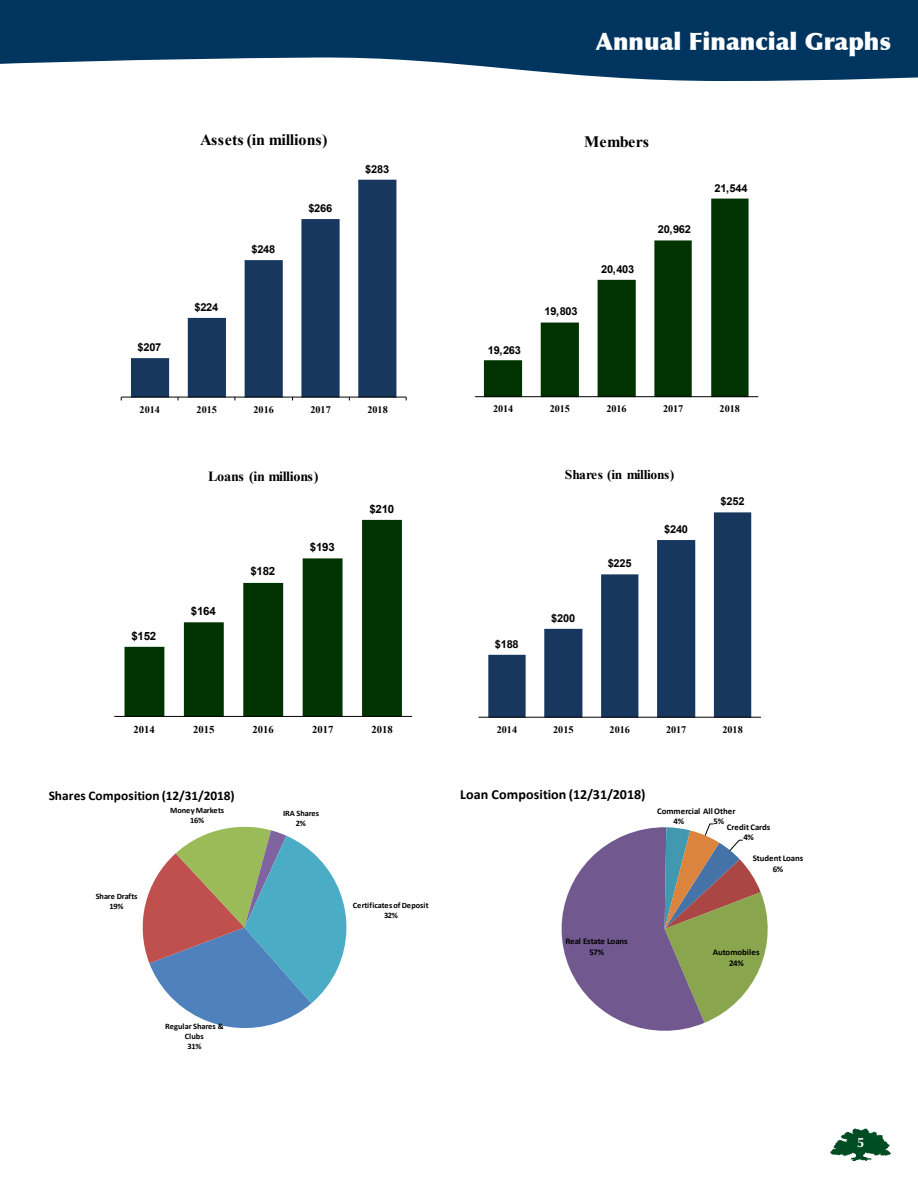
<style>
.page{position:relative;width:918px;height:1188px;background:#fff}
.page>*{position:absolute;margin:0;border:0;box-sizing:border-box;transform-origin:0 0}
.t1{font:900 24px "Optima";color:#fff}
.t2{font:700 15.9px "Times New Roman";letter-spacing:-.015em;color:#000}
.t3{font:700 13.95px "Calibri";letter-spacing:.005em;color:#000}
.t4{font:700 13.95px "Times New Roman";letter-spacing:-.03em;color:#000}
.t5{font:700 13.5px "Optima";color:#fff}
.t6{font:700 13.35px "Times New Roman";letter-spacing:-.03em;color:#000}
.t7{font:700 13.2px "Calibri";letter-spacing:.005em;color:#000}
.t8{font:700 11.4px "Arial";letter-spacing:-.02em;color:#000}
.t9{font:700 10.95px "Arial";letter-spacing:-.02em;color:#000}
.t10{font:700 10.5px "Times New Roman";color:#000}
.t11{font:700 10.05px "Times New Roman";color:#000}
.t12{font:700 8.7px/10.5px "Calibri";letter-spacing:-.005em;color:#000;text-align:center}
.t13{font:700 8.25px/9.9px "Calibri";letter-spacing:-.005em;color:#000;text-align:center}
</style>
<div class="page">
<svg style="left:1px;top:0;width:917px;height:81px;fill:#003560"></svg>
<svg style="left:0;top:0;width:1px;height:64px"></svg>
<img style="left:830px;top:1129px;width:61px;height:31px">
<svg style="left:488px;top:512px;width:263px;height:205px"></svg>
<hr style="left:479px;top:717px;width:282px;height:1px;background:#000">
<svg style="left:125px;top:520px;width:277px;height:196px"></svg>
<hr style="left:114px;top:716px;width:298px;height:1px;background:#000">
<svg style="left:131px;top:180px;width:265px;height:217px"></svg>
<hr style="left:121px;top:397px;width:285px;height:1px;background:#000">
<svg style="left:484px;top:199px;width:265px;height:197px"></svg>
<hr style="left:475px;top:396px;width:283px;height:1px;background:#000">
<svg style="left:561px;top:823px;width:207px;height:208px"></svg>
<svg style="left:142px;top:826px;width:205px;height:202px"></svg>
<p class="t9" style="left:138px;top:339px;width:25px">$207</p>
<p class="t2" style="left:200px;top:129px;width:129px">Assets (in millions)</p>
<p class="t9" style="left:194px;top:299px;width:25px">$224</p>
<p class="t9" style="left:251px;top:242px;width:25px">$248</p>
<p class="t9" style="left:308px;top:200px;width:25px">$266</p>
<p class="t9" style="left:365px;top:161px;width:25px">$283</p>
<p class="t11" style="left:140px;top:402px;width:22px">2014</p>
<p class="t11" style="left:197px;top:402px;width:22px">2015</p>
<p class="t11" style="left:254px;top:402px;width:22px">2016</p>
<p class="t11" style="left:310px;top:402px;width:22px">2017</p>
<p class="t11" style="left:367px;top:402px;width:22px">2018</p>
<p class="t8" style="left:131px;top:628px;width:27px">$152</p>
<p class="t4" style="left:208px;top:467px;width:112px">Loans (in millions)</p>
<p class="t8" style="left:191px;top:603px;width:27px">$164</p>
<p class="t8" style="left:250px;top:563px;width:27px">$182</p>
<p class="t8" style="left:310px;top:539px;width:27px">$193</p>
<p class="t8" style="left:369px;top:501px;width:27px">$210</p>
<p class="t10" style="left:134px;top:722px;width:23px">2014</p>
<p class="t10" style="left:193px;top:722px;width:23px">2015</p>
<p class="t10" style="left:253px;top:722px;width:23px">2016</p>
<p class="t10" style="left:312px;top:722px;width:23px">2017</p>
<p class="t10" style="left:372px;top:722px;width:23px">2018</p>
<p class="t7" style="left:49px;top:786px;width:187px">Shares Composition (12/31/2018)</p>
<p class="t13" style="left:96px;top:891px;width:43px">Share Drafts<br>19%</p>
<p class="t13" style="left:170px;top:805px;width:56px">Money Markets<br>16%</p>
<p class="t13" style="left:283px;top:808px;width:38px">IRA Shares<br>2%</p>
<p class="t13" style="left:353px;top:901px;width:77px">Certificates of Deposit<br>32%</p>
<p class="t13" style="left:165px;top:1021px;width:60px">Regular Shares &amp;<br>Clubs<br>31%</p>
<p class="t1" style="left:596px;top:27px;width:297px">Annual Financial Graphs</p>
<p class="t9" style="left:488px;top:342px;width:35px">19,263</p>
<p class="t2" style="left:584px;top:131px;width:66px">Members</p>
<p class="t9" style="left:544px;top:304px;width:35px">19,803</p>
<p class="t9" style="left:601px;top:261px;width:35px">20,403</p>
<p class="t9" style="left:658px;top:222px;width:35px">20,962</p>
<p class="t9" style="left:714px;top:180px;width:35px">21,544</p>
<p class="t11" style="left:493px;top:402px;width:22px">2014</p>
<p class="t11" style="left:550px;top:402px;width:22px">2015</p>
<p class="t11" style="left:606px;top:402px;width:22px">2016</p>
<p class="t11" style="left:663px;top:402px;width:22px">2017</p>
<p class="t11" style="left:720px;top:402px;width:22px">2018</p>
<p class="t9" style="left:495px;top:637px;width:25px">$188</p>
<p class="t6" style="left:565px;top:465px;width:111px">Shares (in millions)</p>
<p class="t9" style="left:551px;top:611px;width:25px">$200</p>
<p class="t9" style="left:608px;top:556px;width:25px">$225</p>
<p class="t9" style="left:664px;top:522px;width:25px">$240</p>
<p class="t9" style="left:721px;top:494px;width:25px">$252</p>
<p class="t11" style="left:497px;top:722px;width:22px">2014</p>
<p class="t11" style="left:553px;top:722px;width:22px">2015</p>
<p class="t11" style="left:610px;top:722px;width:22px">2016</p>
<p class="t11" style="left:666px;top:722px;width:22px">2017</p>
<p class="t11" style="left:722px;top:722px;width:22px">2018</p>
<p class="t3" style="left:460px;top:785px;width:187px">Loan Composition (12/31/2018)</p>
<p class="t12" style="left:674px;top:806px;width:63px;text-align:left;text-indent:-16px">Commercial All Other<br>4%</p>
<p class="t12" style="left:714px;top:816px;width:12px">5%</p>
<p class="t12" style="left:727px;top:822px;width:45px">Credit Cards<br>4%</p>
<p class="t12" style="left:753px;top:853px;width:52px">Student Loans<br>6%</p>
<p class="t12" style="left:565px;top:936px;width:64px">Real Estate Loans<br>57%</p>
<p class="t12" style="left:713px;top:947px;width:48px">Automobiles<br>24%</p>
<h3 class="t5" style="left:857px;top:1135px;width:9px">5</h3>
</div>
